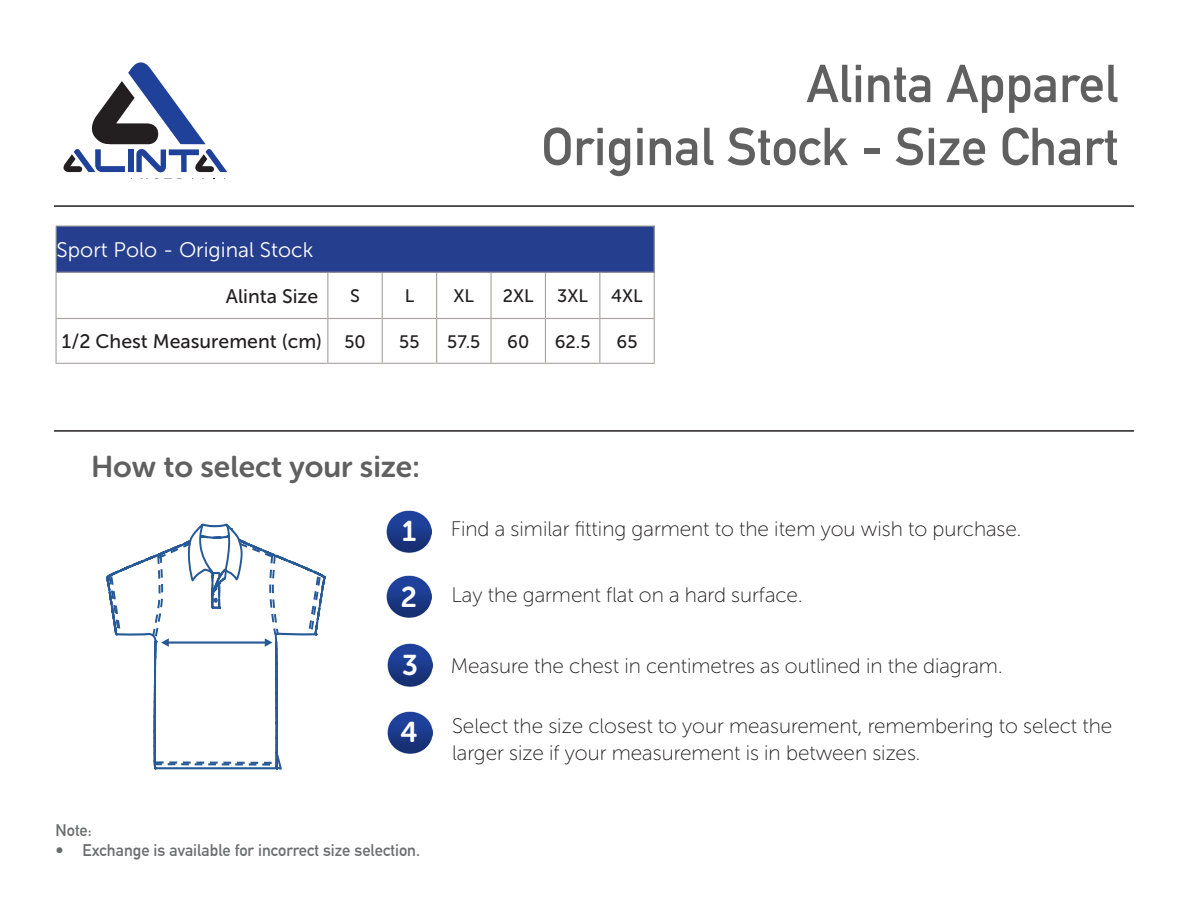
<style>
.page{position:relative;width:1188px;height:918px;background:#fff}
.page>*{position:absolute;margin:0;border:0;box-sizing:border-box;transform-origin:0 0}
.t1{font:700 52.5px "DIN Alternate";color:#606060}
.t2{font:30px "Museo Sans Rounded 700";color:#606060}
.t3{font:28.5px "Museo Sans Rounded 700";color:#fff}
.t4{font:21px "Museo Sans Rounded 100";color:#231f20}
.t5{font:21px "Museo Sans 300";color:#fff}
.t6{font:19.5px "Museo Sans 500";color:#231f20}
.t7{font:18px "Museo Sans 500";color:#231f20}
.t8{font:700 16.5px "DIN Alternate";color:#6c6d70}
</style>
<div class="page">
<svg style="left:63px;top:62px;width:164px;height:111px"></svg>
<hr style="left:54px;top:205px;width:1080px;height:2px;background:#201d1e">
<hr style="left:54px;top:430px;width:1080px;height:2px;background:#201d1e">
<img style="left:386px;top:511px;width:46px;height:42px">
<img style="left:386px;top:576px;width:46px;height:42px">
<img style="left:388px;top:644px;width:45px;height:42px">
<img style="left:388px;top:711px;width:45px;height:42px">
<div style="left:56px;top:226px;width:598px;height:46px;background:#253f8e"></div>
<hr style="left:56px;top:225px;width:272px;height:2px;background:#a7a2a0">
<hr style="left:56px;top:227px;width:1px;height:45px;background:#a7a2a0">
<hr style="left:328px;top:225px;width:54px;height:2px;background:#a7a2a0">
<hr style="left:382px;top:225px;width:55px;height:2px;background:#a7a2a0">
<hr style="left:437px;top:225px;width:54px;height:2px;background:#a7a2a0">
<hr style="left:491px;top:225px;width:54px;height:2px;background:#a7a2a0">
<hr style="left:545px;top:225px;width:55px;height:2px;background:#a7a2a0">
<hr style="left:600px;top:225px;width:55px;height:2px;background:#a7a2a0">
<hr style="left:654px;top:227px;width:1px;height:45px;background:#a7a2a0">
<hr style="left:56px;top:272px;width:272px;height:1px;background:#a7a2a0">
<hr style="left:56px;top:273px;width:1px;height:45px;background:#a7a2a0">
<hr style="left:328px;top:272px;width:54px;height:1px;background:#a7a2a0">
<hr style="left:327px;top:273px;width:1px;height:45px;background:#a7a2a0">
<hr style="left:382px;top:272px;width:55px;height:1px;background:#a7a2a0">
<hr style="left:382px;top:273px;width:1px;height:45px;background:#a7a2a0">
<hr style="left:437px;top:272px;width:54px;height:1px;background:#a7a2a0">
<hr style="left:436px;top:273px;width:1px;height:45px;background:#a7a2a0">
<hr style="left:491px;top:272px;width:54px;height:1px;background:#a7a2a0">
<hr style="left:490px;top:273px;width:2px;height:45px;background:#a7a2a0">
<hr style="left:545px;top:272px;width:55px;height:1px;background:#a7a2a0">
<hr style="left:545px;top:273px;width:1px;height:45px;background:#a7a2a0">
<hr style="left:600px;top:272px;width:55px;height:1px;background:#a7a2a0">
<hr style="left:599px;top:273px;width:1px;height:45px;background:#a7a2a0">
<hr style="left:654px;top:273px;width:1px;height:45px;background:#a7a2a0">
<hr style="left:56px;top:318px;width:272px;height:1px;background:#a7a2a0">
<hr style="left:56px;top:319px;width:1px;height:44px;background:#a7a2a0">
<hr style="left:328px;top:318px;width:54px;height:1px;background:#a7a2a0">
<hr style="left:327px;top:319px;width:1px;height:44px;background:#a7a2a0">
<hr style="left:382px;top:318px;width:55px;height:1px;background:#a7a2a0">
<hr style="left:382px;top:319px;width:1px;height:44px;background:#a7a2a0">
<hr style="left:437px;top:318px;width:54px;height:1px;background:#a7a2a0">
<hr style="left:436px;top:319px;width:1px;height:44px;background:#a7a2a0">
<hr style="left:491px;top:318px;width:54px;height:1px;background:#a7a2a0">
<hr style="left:490px;top:319px;width:2px;height:44px;background:#a7a2a0">
<hr style="left:545px;top:318px;width:55px;height:1px;background:#a7a2a0">
<hr style="left:545px;top:319px;width:1px;height:44px;background:#a7a2a0">
<hr style="left:600px;top:318px;width:55px;height:1px;background:#a7a2a0">
<hr style="left:599px;top:319px;width:1px;height:44px;background:#a7a2a0">
<hr style="left:654px;top:319px;width:1px;height:44px;background:#a7a2a0">
<hr style="left:56px;top:363px;width:272px;height:1px;background:#a7a2a0">
<hr style="left:328px;top:363px;width:54px;height:1px;background:#a7a2a0">
<hr style="left:382px;top:363px;width:55px;height:1px;background:#a7a2a0">
<hr style="left:437px;top:363px;width:54px;height:1px;background:#a7a2a0">
<hr style="left:491px;top:363px;width:54px;height:1px;background:#a7a2a0">
<hr style="left:545px;top:363px;width:55px;height:1px;background:#a7a2a0">
<hr style="left:600px;top:363px;width:55px;height:1px;background:#a7a2a0">
<svg style="left:106px;top:523px;width:220px;height:247px"></svg>
<p class="t1" style="left:807px;top:53px;width:313px">Alinta Apparel</p>
<p class="t1" style="left:541px;top:116px;width:579px">Original Stock - Size Chart</p>
<p class="t5" style="left:57px;top:238px;width:258px">Sport Polo - Original Stock</p>
<p class="t6" style="left:226px;top:285px;width:94px">Alinta Size</p>
<p class="t7" style="left:350px;top:286px;width:11px">S</p>
<p class="t7" style="left:405px;top:286px;width:11px">L</p>
<p class="t7" style="left:454px;top:286px;width:22px">XL</p>
<p class="t7" style="left:503px;top:286px;width:32px">2XL</p>
<p class="t7" style="left:557px;top:286px;width:32px">3XL</p>
<p class="t7" style="left:611px;top:286px;width:33px">4XL</p>
<p class="t6" style="left:62px;top:331px;width:262px">1/2 Chest Measurement (cm)</p>
<p class="t7" style="left:344px;top:332px;width:23px">50</p>
<p class="t7" style="left:399px;top:332px;width:22px">55</p>
<p class="t7" style="left:447px;top:332px;width:35px">57.5</p>
<p class="t7" style="left:507px;top:332px;width:24px">60</p>
<p class="t7" style="left:555px;top:332px;width:37px">62.5</p>
<p class="t7" style="left:617px;top:332px;width:22px">65</p>
<p class="t2" style="left:91px;top:450px;width:330px">How to select your size:</p>
<p class="t3" style="left:402px;top:516px;width:16px">1</p>
<p class="t4" style="left:451px;top:518px;width:572px">Find a similar fitting garment to the item you wish to purchase.</p>
<p class="t3" style="left:401px;top:581px;width:18px">2</p>
<p class="t4" style="left:452px;top:584px;width:352px">Lay the garment flat on a hard surface.</p>
<p class="t3" style="left:402px;top:649px;width:17px">3</p>
<p class="t4" style="left:451px;top:654px;width:553px">Measure the chest in centimetres as outlined in the diagram.</p>
<p class="t3" style="left:401px;top:716px;width:19px">4</p>
<p class="t4" style="left:452px;top:715px;width:662px">Select the size closest to your measurement, remembering to select the</p>
<p class="t4" style="left:452px;top:742px;width:470px">larger size if your measurement is in between sizes.</p>
<p class="t8" style="left:56px;top:820px;width:38px">Note:</p>
<p class="t8" style="left:56px;top:840px;width:366px">• Exchange is available for incorrect size selection.</p>
</div>
